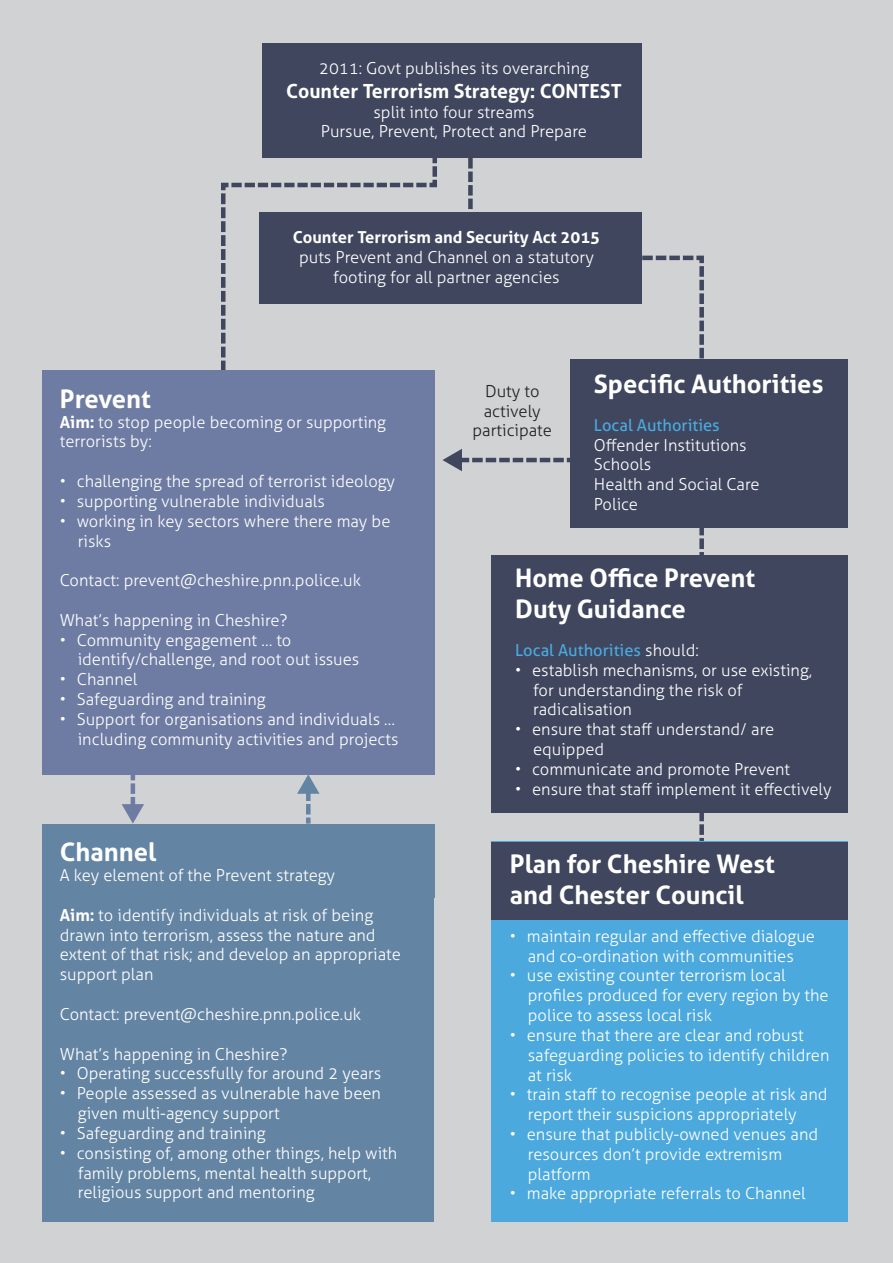
<style>
.page{position:relative;width:893px;height:1263px;background:#d1d2d4}
.page>*{position:absolute;margin:0;border:0;box-sizing:border-box;transform-origin:0 0}
.t1{font:700 25.5px/30.6px "Aller";color:#fff}
.t2{font:700 19.5px "Aller";color:#fff}
.t3{font:300 16.5px/19.8px "Aller";color:#fff}
.t4{font:16.5px "Aller";color:#4ba9de}
.t5{font:700 16.5px "Aller";color:#fff}
.t6{font:300 16.5px/19.8px "Aller";color:#231f20;text-align:center}
.s1{font-weight:700}
.s2{font-weight:300;color:#fff}
</style>
<div class="page">
<svg style="left:221px;top:158px;width:216px;height:212px"></svg>
<div style="left:43px;top:823px;width:391px;height:398px;background:#6384a3"></div>
<svg style="left:593px;top:253px;width:113px;height:588px"></svg>
<div style="left:492px;top:841px;width:356px;height:380px;background:#4ba9de"></div>
<div style="left:43px;top:370px;width:392px;height:404px;background:#6e7ba3"></div>
<div style="left:262px;top:43px;width:379px;height:115px;background:#3f465e"></div>
<div style="left:259px;top:212px;width:382px;height:92px;background:#3f465e"></div>
<div style="left:492px;top:842px;width:356px;height:78px;background:#3f465e"></div>
<div style="left:492px;top:556px;width:356px;height:257px;background:#3f465e"></div>
<div style="left:570px;top:360px;width:278px;height:168px;background:#3f465e"></div>
<svg style="left:468px;top:158px;width:5px;height:52px"></svg>
<svg style="left:122px;top:774px;width:22px;height:49px"></svg>
<svg style="left:297px;top:774px;width:23px;height:49px"></svg>
<svg style="left:442px;top:449px;width:128px;height:22px"></svg>
<p class="t3" style="left:319px;top:59px;width:271px">2011: Govt publishes its overarching</p>
<p class="t2" style="left:286px;top:79px;width:337px">Counter Terrorism Strategy: CONTEST</p>
<p class="t3" style="left:321px;top:102px;width:268px;text-align:center">split into four streams<br>Pursue, Prevent, Protect and Prepare</p>
<p class="t5" style="left:293px;top:227px;width:309px">Counter Terrorism and Security Act 2015</p>
<p class="t3" style="left:299px;top:247px;width:296px;text-align:center">puts Prevent and Channel on a statutory footing for all partner agencies</p>
<h1 class="t1" style="left:60px;top:383px;width:93px">Prevent</h1>
<p class="t3" style="left:60px;top:412px;width:328px"><span class="s1">Aim:</span> to stop people becoming or supporting terrorists by:</p>
<p class="t3" style="left:60px;top:471px;width:337px">• challenging the spread of terrorist ideology</p>
<p class="t3" style="left:60px;top:491px;width:267px">• supporting vulnerable individuals</p>
<p class="t3" style="left:78px;top:511px;width:314px;text-indent:-18px">• working in key sectors where there may be risks</p>
<p class="t3" style="left:60px;top:570px;width:303px">Contact: prevent@cheshire.pnn.police.uk</p>
<p class="t3" style="left:60px;top:610px;width:229px">What’s happening in Cheshire?</p>
<p class="t3" style="left:78px;top:630px;width:283px;text-indent:-18px">• Community engagement … to identify/challenge, and root out issues</p>
<p class="t3" style="left:60px;top:669px;width:79px">• Channel</p>
<p class="t3" style="left:60px;top:689px;width:207px">• Safeguarding and training</p>
<p class="t3" style="left:60px;top:709px;width:340px;text-align:right">• Support for organisations and individuals … including community activities and projects</p>
<h1 class="t1" style="left:60px;top:837px;width:98px">Channel</h1>
<p class="t3" style="left:60px;top:865px;width:277px">A key element of the Prevent strategy</p>
<p class="t3" style="left:60px;top:905px;width:343px"><span class="s1">Aim:</span> to identify individuals at risk of being drawn into terrorism, assess the nature and extent of that risk; and develop an appropriate support plan</p>
<p class="t3" style="left:60px;top:1004px;width:303px">Contact: prevent@cheshire.pnn.police.uk</p>
<p class="t3" style="left:60px;top:1044px;width:229px">What’s happening in Cheshire?</p>
<p class="t3" style="left:60px;top:1064px;width:323px">• Operating successfully for around 2 years</p>
<p class="t3" style="left:78px;top:1083px;width:305px;text-indent:-18px">• People assessed as vulnerable have been given multi-agency support</p>
<p class="t3" style="left:60px;top:1123px;width:207px">• Safeguarding and training</p>
<p class="t3" style="left:78px;top:1143px;width:321px;text-indent:-18px">• consisting of, among other things, help with family problems, mental health support, religious support and mentoring</p>
<p class="t6" style="left:473px;top:381px;width:81px">Duty to actively participate</p>
<h1 class="t1" style="left:594px;top:368px;width:231px">Specific Authorities</h1>
<p class="t4" style="left:594px;top:415px;width:127px">Local Authorities</p>
<p class="t3" style="left:594px;top:435px;width:167px">Offender Institutions<br>Schools<br>Health and Social Care<br>Police</p>
<h1 class="t1" style="left:515px;top:563px;width:242px">Home Office Prevent<br>Duty Guidance</h1>
<p class="t4" style="left:515px;top:640px;width:185px">Local Authorities <span class="s2">should:</span></p>
<p class="t3" style="left:533px;top:660px;width:280px;text-indent:-18px">• establish mechanisms, or use existing, for understanding the risk of radicalisation</p>
<p class="t3" style="left:533px;top:719px;width:243px;text-indent:-18px">• ensure that staff understand/ are equipped</p>
<p class="t3" style="left:515px;top:759px;width:277px">• communicate and promote Prevent</p>
<p class="t3" style="left:515px;top:779px;width:318px">• ensure that staff implement it effectively</p>
<h1 class="t1" style="left:510px;top:849px;width:267px">Plan for Cheshire West and Chester Council</h1>
<p class="t3" style="left:510px;top:926px;width:307px;text-align:center">• maintain regular and effective dialogue and co-ordination with communities</p>
<p class="t3" style="left:528px;top:966px;width:302px;text-indent:-18px">• use existing counter terrorism local profiles produced for every region by the police to assess local risk</p>
<p class="t3" style="left:528px;top:1025px;width:303px;text-indent:-18px">• ensure that there are clear and robust safeguarding policies to identify children at risk</p>
<p class="t3" style="left:528px;top:1085px;width:301px;text-indent:-18px">• train staff to recognise people at risk and report their suspicions appropriately</p>
<p class="t3" style="left:528px;top:1124px;width:292px;text-indent:-18px">• ensure that publicly-owned venues and resources don’t provide extremism platform</p>
<p class="t3" style="left:510px;top:1184px;width:297px">• make appropriate referrals to Channel</p>
</div>
